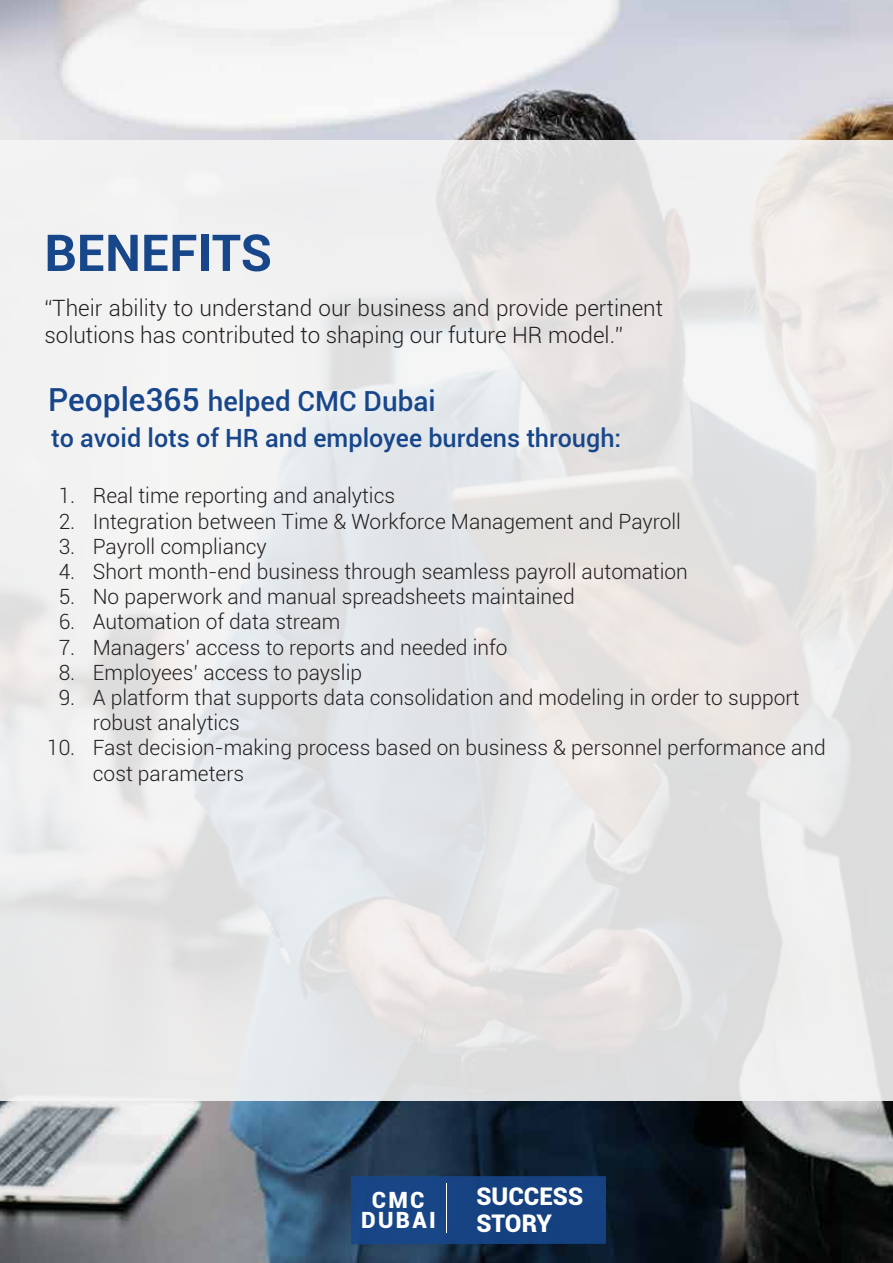
<style>
.page{position:relative;width:893px;height:1263px;background:#fff}
.page>*{position:absolute;margin:0;border:0;box-sizing:border-box;transform-origin:0 0}
.t1{font:700 50.85px "Roboto";color:#17468b}
.t2{font:500 27.6px "Roboto";color:#17468b}
.t3{font:500 25.2px "Roboto";color:#17468b}
.t4{font:900 24.3px/27.2px "Roboto";color:#fff}
.t5{font:300 22.5px/27px "Roboto";color:#231f20}
.t6{font:900 22.35px/20.7px "Roboto";letter-spacing:.1em;color:#fff;text-align:center}
.t7{font:300 21px/25.2px "Roboto";color:#231f20}
.s1{font-size:31.8px}
</style>
<div class="page">
<img style="left:0;top:0;width:893px;height:1263px">
<div style="left:0;top:140px;width:893px;height:960px;background:linear-gradient(to bottom,#eeedec,#e3e4e5)"></div>
<div style="left:351px;top:1176px;width:255px;height:68px;background:#164282"></div>
<hr style="left:446px;top:1184px;width:1px;height:49px;background:#fff">
<h1 class="t1" style="left:44px;top:217px;width:229px">BENEFITS</h1>
<p class="t5" style="left:44px;top:294px;width:620px">“Their ability to understand our business and provide pertinent solutions has contributed to shaping our future HR model.”</p>
<h2 class="t2" style="left:48px;top:382px;width:389px"><span class="s1">People365</span> helped CMC Dubai</h2>
<p class="t3" style="left:51px;top:420px;width:572px">to avoid lots of HR and employee burdens through:</p>
<p class="t7" style="left:93px;top:483px;width:734px">Real time reporting and analytics<br>Integration between Time &amp; Workforce Management and Payroll<br>Payroll compliancy<br>Short month-end business through seamless payroll automation<br>No paperwork and manual spreadsheets maintained<br>Automation of data stream<br>Managers’ access to reports and needed info<br>Employees’ access to payslip<br>A platform that supports data consolidation and modeling in order to support robust analytics<br>Fast decision-making process based on business &amp; personnel performance and cost parameters</p>
<p class="t7" style="left:59px;top:483px;width:18px;text-align:justify">1.<br>2.<br>3.<br>4.<br>5.<br>6.<br>7.<br>8.<br>9.</p>
<p class="t7" style="left:47px;top:735px;width:30px">10.</p>
<p class="t6" style="left:361px;top:1188px;width:76px">CMC<br>DUBAI</p>
<p class="t4" style="left:476px;top:1182px;width:108px">SUCCESS<br>STORY</p>
</div>
